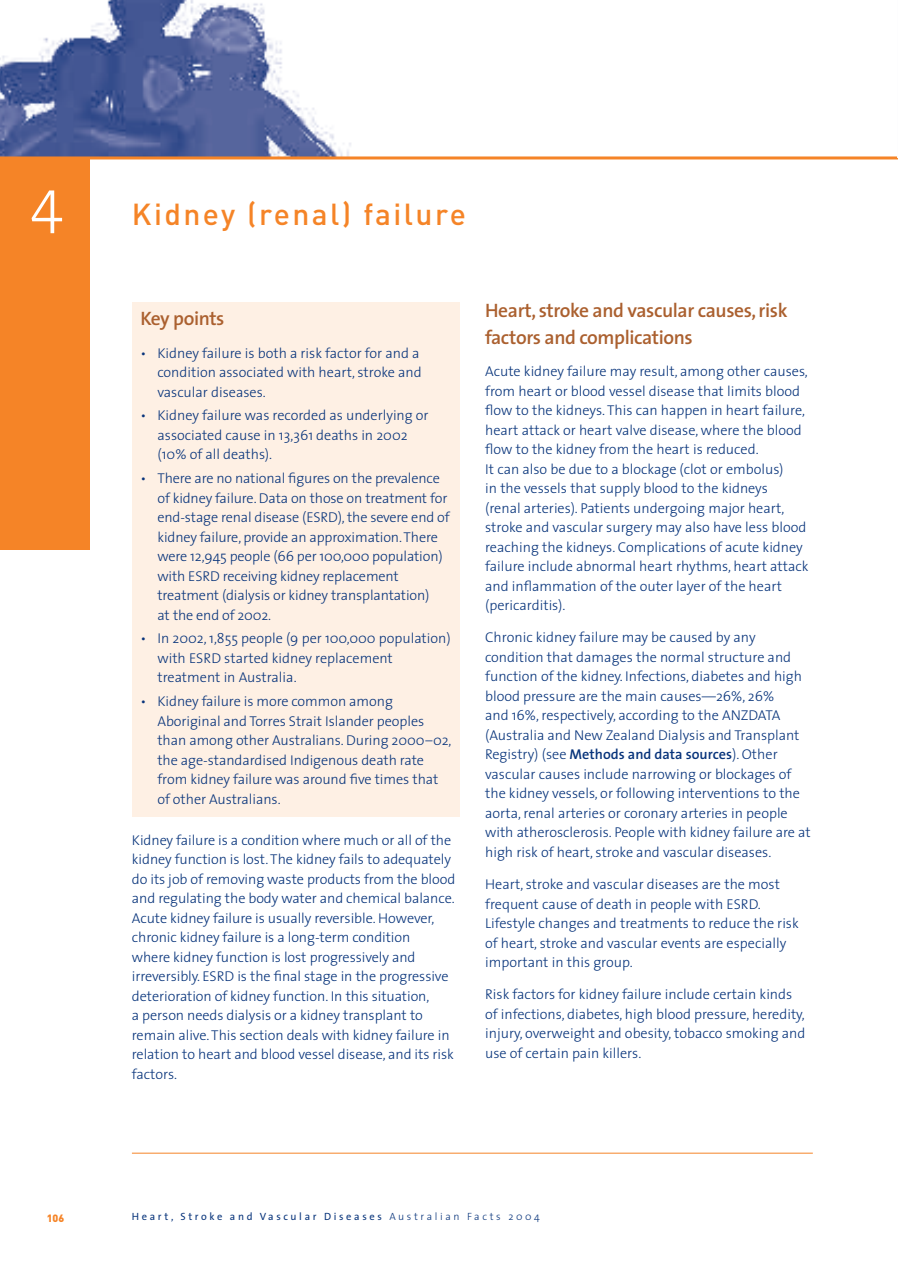
<style>
.page{position:relative;width:898px;height:1268px;background:#fff}
.page>*{position:absolute;margin:0;border:0;box-sizing:border-box;transform-origin:0 0}
.t1{font:500 30px "DIN";letter-spacing:.08em;color:#f58427}
.t2{font:600 19.5px/27px "The Sans";letter-spacing:-.02em;color:#ab602f}
.t3{font:300 14.25px/19.5px "The Sans";color:#08347b}
.t4{font:10.5px "The Sans";letter-spacing:.25em;color:#08347b}
.t5{font:900 10.5px "DIN";color:#f58427}
.s1{font-family:"The Sans";font-weight:300;font-size:60px;color:#fff}
.s2{font-weight:600}
.s3{font-weight:300}
</style>
<div class="page">
<img style="left:0;top:0;width:351px;height:156px">
<hr style="left:0;top:156px;width:897px;height:3px;background:#f58427">
<hr style="left:132px;top:1153px;width:680px;height:1px;background:#f58427">
<div style="left:0;top:158px;width:89px;height:391px;background:#f58427"></div>
<div style="left:132px;top:303px;width:327px;height:514px;background:#fef0e4"></div>
<svg style="left:0;top:0;width:5px;height:6px"></svg>
<h1 class="t1" style="left:31px;top:204px;width:436px"><span class="s1">4</span> Kidney (renal) failure</h1>
<h2 class="t2" style="left:140px;top:307px;width:86px">Key points</h2>
<p class="t3" style="left:157px;top:344px;width:266px;text-indent:-17px">• Kidney failure is both a risk factor for and a condition associated with heart, stroke and vascular diseases.</p>
<p class="t3" style="left:157px;top:407px;width:272px;text-indent:-17px">• Kidney failure was recorded as underlying or associated cause in 13,361 deaths in 2002 (10% of all deaths).</p>
<p class="t3" style="left:157px;top:470px;width:294px;text-indent:-17px">• There are no national figures on the prevalence of kidney failure. Data on those on treatment for end-stage renal disease (ESRD), the severe end of kidney failure, provide an approximation. There were 12,945 people (66 per 100,000 population) with ESRD receiving kidney replacement treatment (dialysis or kidney transplantation)<br>at the end of 2002.</p>
<p class="t3" style="left:157px;top:630px;width:295px;text-indent:-17px">• In 2002, 1,855 people (9 per 100,000 population) with ESRD started kidney replacement treatment in Australia.</p>
<p class="t3" style="left:157px;top:693px;width:295px;text-indent:-17px">• Kidney failure is more common among Aboriginal and Torres Strait Islander peoples than among other Australians. During 2000–02, the age-standardised Indigenous death rate from kidney failure was around five times that of other Australians.</p>
<p class="t3" style="left:132px;top:831px;width:325px">Kidney failure is a condition where much or all of the kidney function is lost. The kidney fails to adequately do its job of removing waste products from the blood and regulating the body water and chemical balance.<br>Acute kidney failure is usually reversible. However, chronic kidney failure is a long-term condition<br>where kidney function is lost progressively and irreversibly. ESRD is the final stage in the progressive deterioration of kidney function. In this situation,<br>a person needs dialysis or a kidney transplant to remain alive. This section deals with kidney failure in relation to heart and blood vessel disease, and its risk factors.</p>
<h2 class="t2" style="left:485px;top:299px;width:304px">Heart, stroke and vascular causes, risk factors and complications</h2>
<p class="t3" style="left:485px;top:363px;width:325px">Acute kidney failure may result, among other causes, from heart or blood vessel disease that limits blood flow to the kidneys. This can happen in heart failure, heart attack or heart valve disease, where the blood flow to the kidney from the heart is reduced.<br>It can also be due to a blockage (clot or embolus)<br>in the vessels that supply blood to the kidneys<br>(renal arteries). Patients undergoing major heart, stroke and vascular surgery may also have less blood reaching the kidneys. Complications of acute kidney failure include abnormal heart rhythms, heart attack and inflammation of the outer layer of the heart (pericarditis).</p>
<p class="t3" style="left:485px;top:629px;width:327px">Chronic kidney failure may be caused by any condition that damages the normal structure and function of the kidney. Infections, diabetes and high blood pressure are the main causes—26%, 26%<br>and 16%, respectively, according to the ANZDATA (Australia and New Zealand Dialysis and Transplant Registry) (see <span class="s2">Methods and data sources</span>). Other vascular causes include narrowing or blockages of the kidney vessels, or following interventions to the aorta, renal arteries or coronary arteries in people with atherosclerosis. People with kidney failure are at high risk of heart, stroke and vascular diseases.</p>
<p class="t3" style="left:485px;top:876px;width:315px">Heart, stroke and vascular diseases are the most frequent cause of death in people with ESRD.<br>Lifestyle changes and treatments to reduce the risk of heart, stroke and vascular events are especially important in this group.</p>
<p class="t3" style="left:485px;top:986px;width:322px">Risk factors for kidney failure include certain kinds of infections, diabetes, high blood pressure, heredity, injury, overweight and obesity, tobacco smoking and use of certain pain killers.</p>
<p class="t5" style="left:47px;top:1214px;width:19px">106</p>
<p class="t4" style="left:132px;top:1213px;width:409px">Heart, Stroke and Vascular Diseases <span class="s3">Australian Facts 2004</span></p>
</div>
